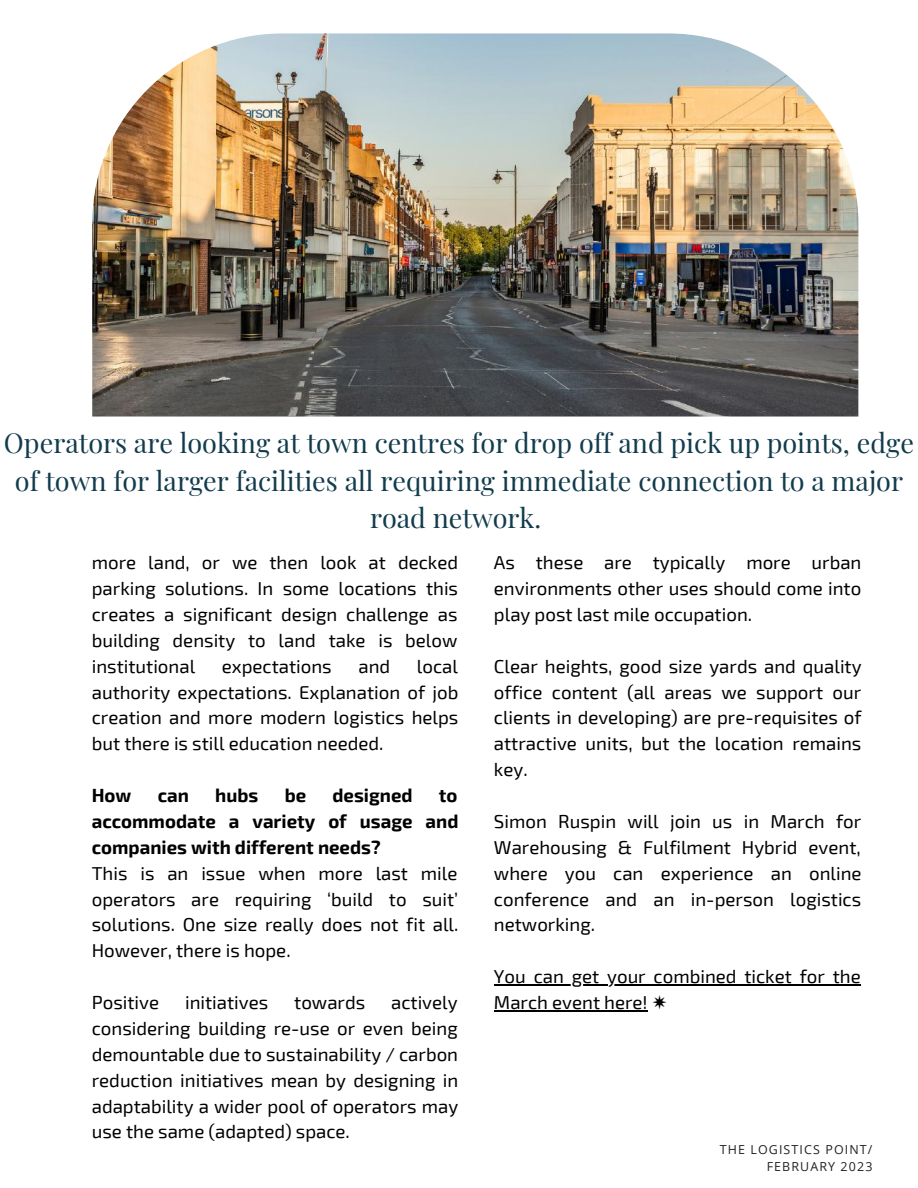
<style>
.page{position:relative;width:918px;height:1188px;background:#fff}
.page>*{position:absolute;margin:0;border:0;box-sizing:border-box;transform-origin:0 0}
.t1{font:27px/37.2px "Playfair Display";color:#123c4d;text-align:center}
.t2{font:18.75px/25.8px "Exo 2";color:#000;text-align:justify}
.t3{font:700 18.75px/25.8px "Exo 2";color:#000;text-align:justify}
.t4{font:12.45px/16.8px "Open Sans";letter-spacing:.09em;color:#222;text-align:right}
.s1{font-family:"DejaVu Sans"}
</style>
<div class="page">
<hr style="left:494px;top:984px;width:367px;height:1px;background:#000">
<hr style="left:494px;top:1010px;width:154px;height:1px;background:#000">
<img style="left:92px;top:33px;width:766px;height:384px">
<h1 class="t1" style="left:4px;top:424px;width:912px">Operators are looking at town centres for drop off and pick up points, edge of town for larger facilities all requiring immediate connection to a major road network.</h1>
<p class="t2" style="left:92px;top:549px;width:368px">more land, or we then look at decked parking solutions. In some locations this creates a significant design challenge as building density to land take is below institutional</p>
<p class="t2" style="left:92px;top:652px;width:368px;text-indent:325px">local authority expectations. Explanation of job creation and more modern logistics helps but there is still education needed.</p>
<p class="t3" style="left:92px;top:782px;width:41px">How</p>
<p class="t3" style="left:158px;top:782px;width:33px">can</p>
<p class="t3" style="left:215px;top:782px;width:45px">hubs</p>
<p class="t3" style="left:285px;top:782px;width:23px">be</p>
<p class="t3" style="left:333px;top:782px;width:82px">designed</p>
<p class="t2" style="left:222px;top:652px;width:111px">expectations</p>
<p class="t2" style="left:358px;top:652px;width:33px">and</p>
<p class="t3" style="left:92px;top:782px;width:368px;text-indent:347px">to accommodate a variety of usage and companies with different needs?</p>
<p class="t2" style="left:92px;top:859px;width:368px">This is an issue when more last mile operators are requiring ‘build to suit’ solutions. One size really does not fit all.<br>However, there is hope.</p>
<p class="t2" style="left:92px;top:989px;width:69px">Positive</p>
<p class="t2" style="left:185px;top:989px;width:85px">initiatives</p>
<p class="t2" style="left:294px;top:989px;width:73px">towards</p>
<p class="t2" style="left:92px;top:989px;width:368px;text-indent:299px">actively considering building re-use or even being demountable due to sustainability / carbon reduction initiatives mean by designing in adaptability a wider pool of operators may use the same (adapted) space.</p>
<p class="t2" style="left:494px;top:549px;width:369px">As these are typically more urban environments other uses should come into play post last mile occupation.</p>
<p class="t2" style="left:494px;top:652px;width:369px">Clear heights, good size yards and quality office content (all areas we support our clients in developing) are pre-requisites of attractive units, but the location remains key.</p>
<p class="t2" style="left:494px;top:808px;width:369px">Simon Ruspin will join us in March for Warehousing &amp; Fulfilment Hybrid event, where you can experience an online conference and an in-person logistics networking.</p>
<p class="t2" style="left:494px;top:963px;width:368px">You can get your combined ticket for the<br>March event here! <span class="s1">✷</span></p>
<p class="t4" style="left:720px;top:1141px;width:154px">THE LOGISTICS POINT/<br>FEBRUARY 2023</p>
</div>
